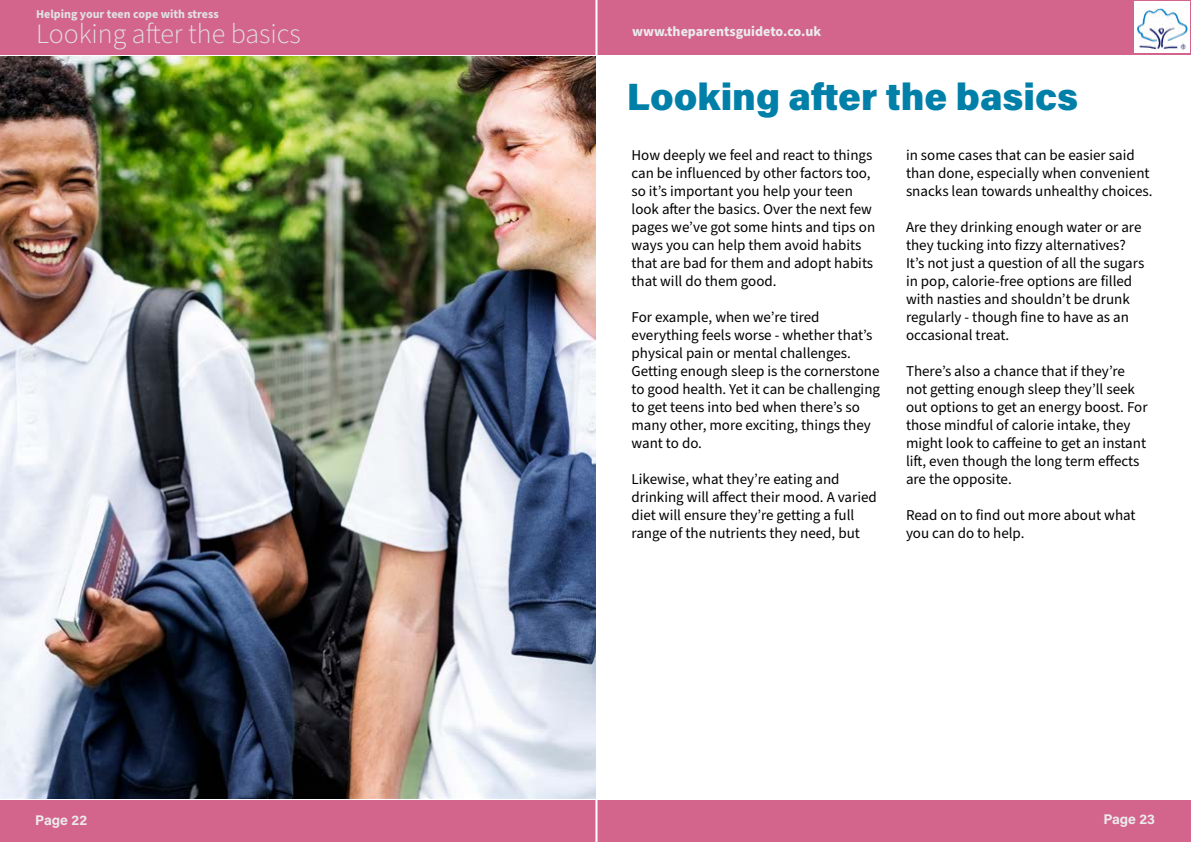
<style>
.page{position:relative;width:1191px;height:842px;background:#fff}
.page>*{position:absolute;margin:0;border:0;box-sizing:border-box;transform-origin:0 0}
.t1{font:900 38px "Acumin Pro";color:#0080a8}
.t2{font:300 28px "Source Sans Pro";color:#e1e1e1}
.t3{font:15px/18px "Source Sans Pro";color:#000}
.t4{font:700 14px "Source Sans Pro";color:#ecebeb}
.t5{font:700 14px "Acumin Pro";color:#ecebeb}
.t6{font:700 12px "Source Sans Pro";color:#e1e1e1}
</style>
<div class="page">
<div style="left:0;top:0;width:1191px;height:55px;background:#d3658d"></div>
<div style="left:0;top:800px;width:1191px;height:41px;background:#d3658d"></div>
<hr style="left:595px;top:0;width:2px;height:842px;background:#fff">
<div style="left:1134px;top:1px;width:55px;height:52px;background:#fff"></div>
<img style="left:1137px;top:8px;width:51px;height:43px">
<img style="left:0;top:57px;width:595px;height:742px">
<p class="t6" style="left:36px;top:6px;width:184px">Helping your teen cope with stress</p>
<h2 class="t2" style="left:36px;top:15px;width:266px">Looking after the basics</h2>
<p class="t4" style="left:632px;top:22px;width:190px">www.theparentsguideto.co.uk</p>
<h1 class="t1" style="left:626px;top:70px;width:453px">Looking after the basics</h1>
<p class="t3" style="left:631px;top:146px;width:245px">How deeply we feel and react to things can be influenced by other factors too, so it’s important you help your teen look after the basics. Over the next few pages we’ve got some hints and tips on ways you can help them avoid habits that are bad for them and adopt habits that will do them good.</p>
<p class="t3" style="left:631px;top:308px;width:250px">For example, when we’re tired everything feels worse - whether that’s physical pain or mental challenges.<br>Getting enough sleep is the cornerstone to good health. Yet it can be challenging to get teens into bed when there’s so many other, more exciting, things they want to do.</p>
<p class="t3" style="left:631px;top:470px;width:247px">Likewise, what they’re eating and drinking will affect their mood. A varied diet will ensure they’re getting a full range of the nutrients they need, but</p>
<p class="t3" style="left:906px;top:146px;width:248px">in some cases that can be easier said than done, especially when convenient snacks lean towards unhealthy choices.</p>
<p class="t3" style="left:906px;top:218px;width:240px">Are they drinking enough water or are they tucking into fizzy alternatives?<br>It’s not just a question of all the sugars in pop, calorie-free options are filled with nasties and shouldn’t be drunk regularly - though fine to have as an occasional treat.</p>
<p class="t3" style="left:906px;top:362px;width:243px">There’s also a chance that if they’re not getting enough sleep they’ll seek out options to get an energy boost. For those mindful of calorie intake, they might look to caffeine to get an instant lift, even though the long term effects are the opposite.</p>
<p class="t3" style="left:906px;top:506px;width:231px">Read on to find out more about what you can do to help.</p>
<p class="t5" style="left:35px;top:810px;width:53px">Page 22</p>
<p class="t5" style="left:1103px;top:809px;width:53px">Page 23</p>
</div>
